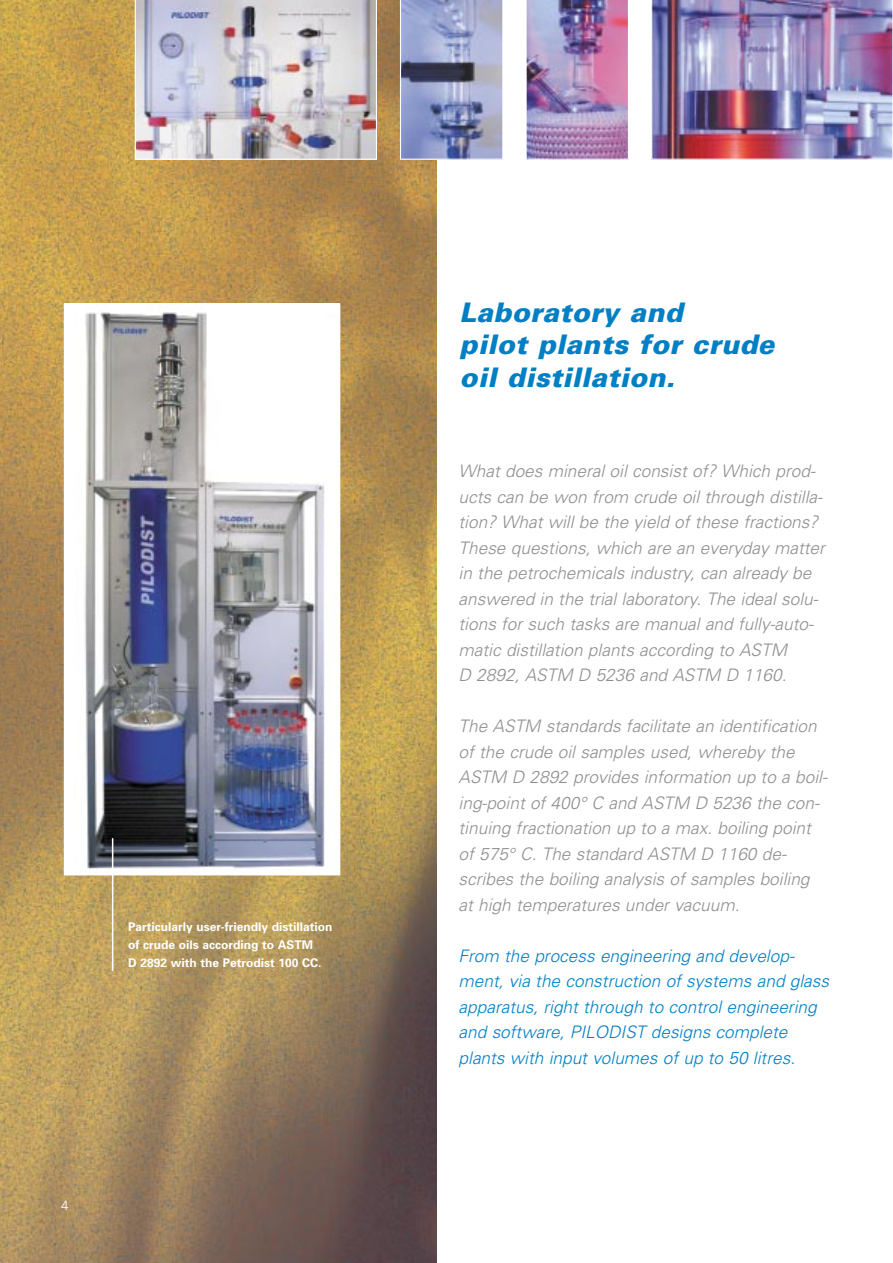
<style>
.page{position:relative;width:893px;height:1263px;background:#fff}
.page>*{position:absolute;margin:0;border:0;box-sizing:border-box;transform-origin:0 0}
.t1{font:italic 900 27px/32.4px "Univers";letter-spacing:.015em;color:#007fc5}
.t2{font:italic 300 17.25px/25.5px "Univers";color:#8f8f8f}
.t3{font:italic 300 17.25px/25.5px "Univers";color:#007fc5}
.t4{font:300 13.5px "Univers";color:#fff}
.t5{font:700 12px/18px "Univers";color:#fff}
</style>
<div class="page">
<img style="left:0;top:0;width:436px;height:1263px">
<div style="left:64px;top:304px;width:276px;height:571px;background:#fff"></div>
<img style="left:84px;top:312px;width:241px;height:557px">
<img style="left:135px;top:0;width:242px;height:160px">
<svg style="left:400px;top:0;width:103px;height:160px;background:#929abe"></svg>
<img style="left:526px;top:0;width:103px;height:160px">
<img style="left:651px;top:0;width:241px;height:160px">
<hr style="left:112px;top:838px;width:1px;height:133px;background:#fff">
<p class="t5" style="left:128px;top:919px;width:206px">Particularly user-friendly distillation of crude oils according to ASTM<br>D 2892 with the Petrodist 100 CC.</p>
<p class="t4" style="left:61px;top:1201px;width:9px">4</p>
<h1 class="t1" style="left:459px;top:298px;width:316px">Laboratory and<br>pilot plants for crude oil distillation.</h1>
<p class="t2" style="left:458px;top:460px;width:368px">What does mineral oil consist of? Which prod&shy;ucts can be won from crude oil through distilla&shy;tion? What will be the yield of these fractions?<br>These questions, which are an everyday matter in the petrochemicals industry, can already be answered in the trial laboratory. The ideal solu&shy;tions for such tasks are manual and fully-auto&shy;matic distillation plants according to ASTM<br>D 2892, ASTM D 5236 and ASTM D 1160.</p>
<p class="t2" style="left:458px;top:715px;width:370px">The ASTM standards facilitate an identification of the crude oil samples used, whereby the ASTM D 2892 provides information up to a boil&shy;ing-point of 400° C and ASTM D 5236 the con&shy;tinuing fractionation up to a max. boiling point of 575° C. The standard ASTM D 1160 de&shy;scribes the boiling analysis of samples boiling at high temperatures under vacuum.</p>
<p class="t3" style="left:458px;top:945px;width:372px">From the process engineering and develop&shy;ment, via the construction of systems and glass apparatus, right through to control engineering and software, PILODIST designs complete plants with input volumes of up to 50 litres.</p>
</div>
